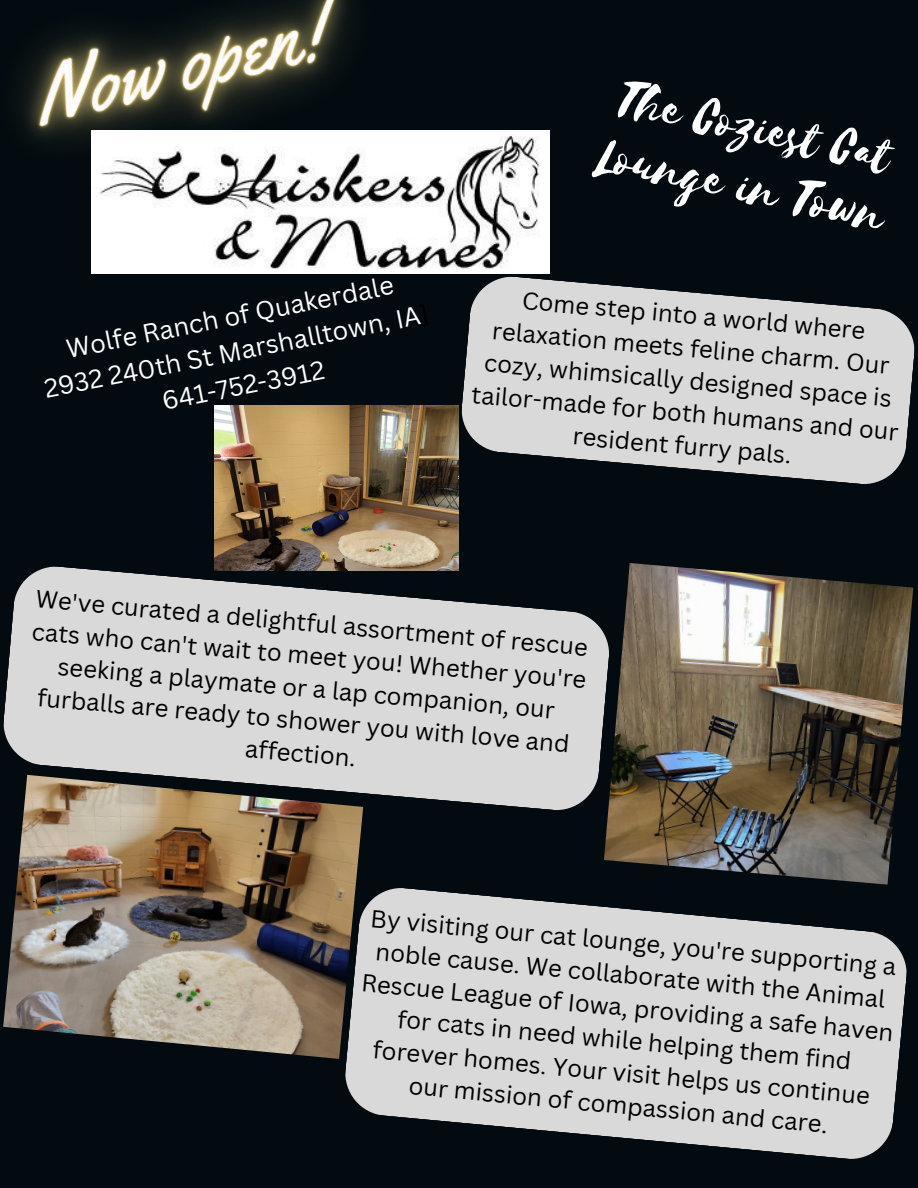
<style>
.page{position:relative;width:918px;height:1188px;background:#030b10}
.page>*{position:absolute;margin:0;border:0;box-sizing:border-box;transform-origin:0 0}
.t1{font:57px "Selima";color:#fff}
.t2{font:25.5px "Canva Sans";color:#fff}
.t3{font:24px/32.7px "Canva Sans";color:#000;text-align:center}
.s1{color:#000}
</style>
<div class="page">
<svg style="left:461px;top:276px;width:454px;height:208px;fill:#d9d9d9"></svg>
<svg style="left:3px;top:566px;width:601px;height:244px;fill:#d9d9d9"></svg>
<svg style="left:345px;top:888px;width:562px;height:271px;fill:#d9d9d9"></svg>
<img style="left:3px;top:775px;width:360px;height:284px">
<img style="left:604px;top:563px;width:309px;height:322px">
<img style="left:22px;top:0;width:469px;height:283px">
<img style="left:92px;top:130px;width:458px;height:143px">
<img style="left:214px;top:406px;width:245px;height:164px">
<p class="t2" style="left:63px;top:331px;width:334px;rotate:-11deg">Wolfe Ranch of Quakerdale</p>
<p class="t2" style="left:41px;top:371px;width:393px;rotate:-11deg">2932 240th St Marshalltown, IA<span class="s1">]</span></p>
<p class="t2" style="left:159px;top:383px;width:167px;rotate:-11deg">641-752-3912</p>
<p class="t1" style="left:625px;top:68px;width:280px;rotate:12deg">The Coziest Cat</p>
<p class="t1" style="left:605px;top:125px;width:294px;rotate:12deg">Lounge in Town</p>
<p class="t3" style="left:524px;top:284px;width:346px;rotate:5deg">Come step into a world where</p>
<p class="t3" style="left:476px;top:345px;width:430px;rotate:5deg">cozy, whimsically designed space is tailor-made for both humans and our resident furry pals.</p>
<p class="t3" style="left:494px;top:314px;width:400px;rotate:5deg">relaxation meets feline charm. Our</p>
<p class="t3" style="left:36px;top:582px;width:558px;rotate:5deg">We've curated a delightful assortment of rescue cats who can't wait to meet you! Whether you're seeking a playmate or a lap companion, our furballs are ready to shower you with love and affection.</p>
<p class="t3" style="left:369px;top:902px;width:536px;rotate:5deg">By visiting our cat lounge, you're supporting a noble cause. We collaborate with the Animal Rescue League of Iowa, providing a safe haven for cats in need while helping them find forever homes. Your visit helps us continue our mission of compassion and care.</p>
</div>
